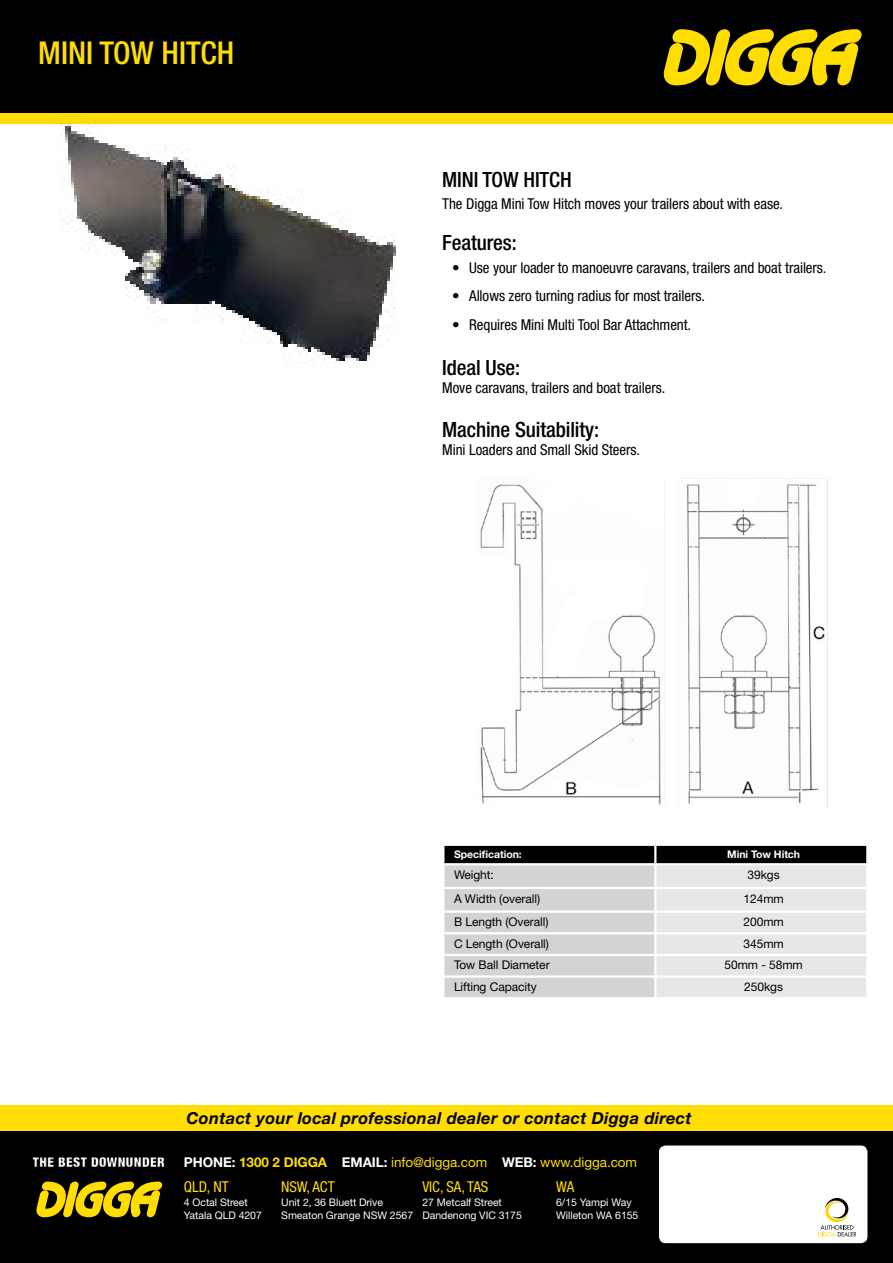
<style>
.page{position:relative;width:893px;height:1263px;background:#fff}
.page>*{position:absolute;margin:0;border:0;box-sizing:border-box;transform-origin:0 0}
.t1{font:500 condensed 31.5px "Helvetica Neue LT Std";color:#fd0}
.t2{font:500 condensed 21px "Helvetica Neue LT Std";letter-spacing:-.005em;color:#000}
.t3{font:italic 700 16.5px "Helvetica Neue LT Std";letter-spacing:.02em;color:#000}
.t4{font:condensed 15px "Helvetica Neue LT Std";letter-spacing:-.005em;color:#000}
.t5{font:condensed 15px "Helvetica Neue LT Std";letter-spacing:-.005em;color:#fd0}
.t6{font:13.5px "Helvetica Neue LT Std";letter-spacing:-.005em;color:#fd0}
.t7{font:900 condensed 13.5px "Helvetica Neue LT Std";letter-spacing:.02em;color:#fff}
.t8{font:12px "Helvetica Neue LT Std";letter-spacing:-.005em;color:#000}
.t9{font:10.5px/13.5px "Helvetica Neue LT Std";letter-spacing:-.005em;color:#fff}
.t10{font:700 10.5px "Helvetica Neue LT Std";letter-spacing:-.005em;color:#fff}
.s1{font-weight:700;color:#fff}
.s2{font-weight:700}
</style>
<div class="page">
<div style="left:0;top:0;width:893px;height:114px;background:#000"></div>
<div style="left:0;top:113px;width:893px;height:10px;background:#fd0"></div>
<svg style="left:664px;top:29px;width:198px;height:57px"></svg>
<div style="left:0;top:1130px;width:893px;height:133px;background:#000"></div>
<div style="left:0;top:1106px;width:893px;height:25px;background:#fd0"></div>
<div style="left:658px;top:1144px;width:210px;height:100px;background:#fff;border-radius:8px"></div>
<div style="left:658px;top:1145px;width:210px;height:99px;border:1px solid #000;border-radius:7px"></div>
<svg style="left:818px;top:1198px;width:38px;height:38px"></svg>
<svg style="left:36px;top:1181px;width:126px;height:36px"></svg>
<div style="left:32px;top:1157px;width:133px;height:10px;background:#000;opacity:.75"></div>
<svg style="left:443px;top:845px;width:425px;height:152px;background:#c3c4c5"></svg>
<hr style="left:442px;top:887px;width:213px;height:2px;background:#fff">
<hr style="left:655px;top:887px;width:213px;height:2px;background:#fff">
<hr style="left:655px;top:932px;width:213px;height:2px;background:#fff">
<hr style="left:655px;top:954px;width:213px;height:2px;background:#fff">
<hr style="left:655px;top:975px;width:213px;height:3px;background:#fff">
<hr style="left:442px;top:932px;width:213px;height:2px;background:#fff">
<hr style="left:442px;top:954px;width:213px;height:2px;background:#fff">
<hr style="left:442px;top:975px;width:213px;height:3px;background:#fff">
<img style="left:60px;top:123px;width:345px;height:238px">
<img style="left:479px;top:478px;width:349px;height:330px">
<h1 class="t1" style="left:38px;top:34px;width:198px">MINI TOW HITCH</h1>
<h2 class="t2" style="left:442px;top:167px;width:131px">MINI TOW HITCH</h2>
<p class="t4" style="left:442px;top:195px;width:342px">The Digga Mini Tow Hitch moves your trailers about with ease.</p>
<h2 class="t2" style="left:442px;top:230px;width:76px">Features:</h2>
<p class="t4" style="left:452px;top:259px;width:376px">• Use your loader to manoeuvre caravans, trailers and boat trailers.</p>
<p class="t4" style="left:452px;top:287px;width:254px">• Allows zero turning radius for most trailers.</p>
<p class="t4" style="left:452px;top:316px;width:240px">• Requires Mini Multi Tool Bar Attachment.</p>
<h2 class="t2" style="left:442px;top:355px;width:79px">Ideal Use:</h2>
<p class="t4" style="left:442px;top:379px;width:225px">Move caravans, trailers and boat trailers.</p>
<h2 class="t2" style="left:442px;top:417px;width:158px">Machine Suitability:</h2>
<p class="t4" style="left:442px;top:441px;width:199px">Mini Loaders and Small Skid Steers.</p>
<p class="t10" style="left:454px;top:848px;width:69px">Specification:</p>
<p class="t10" style="left:727px;top:848px;width:74px">Mini Tow Hitch</p>
<p class="t8" style="left:454px;top:867px;width:41px">Weight:</p>
<p class="t8" style="left:748px;top:867px;width:34px">39kgs</p>
<p class="t8" style="left:454px;top:891px;width:88px">A Width (overall)</p>
<p class="t8" style="left:744px;top:891px;width:42px">124mm</p>
<p class="t8" style="left:454px;top:915px;width:96px">B Length (Overall)</p>
<p class="t8" style="left:744px;top:915px;width:42px">200mm</p>
<p class="t8" style="left:454px;top:936px;width:96px">C Length (Overall)</p>
<p class="t8" style="left:744px;top:936px;width:42px">345mm</p>
<p class="t8" style="left:454px;top:958px;width:97px">Tow Ball Diameter</p>
<p class="t8" style="left:724px;top:958px;width:80px">50mm - 58mm</p>
<p class="t8" style="left:454px;top:980px;width:84px">Lifting Capacity</p>
<p class="t8" style="left:744px;top:980px;width:40px">250kgs</p>
<p class="t7" style="left:33px;top:1153px;width:133px">THE BEST DOWNUNDER</p>
<p class="t3" style="left:186px;top:1108px;width:507px">Contact your local professional dealer or contact Digga direct</p>
<p class="t6" style="left:184px;top:1154px;width:455px"><span class="s1">PHONE:</span> <span class="s2">1300 2 DIGGA</span> <span class="s1">EMAIL:</span> info@digga.com <span class="s1">WEB:</span> www.digga.com</p>
<p class="t5" style="left:184px;top:1178px;width:46px">QLD, NT</p>
<p class="t9" style="left:184px;top:1195px;width:80px">4 Octal Street<br>Yatala QLD 4207</p>
<p class="t5" style="left:281px;top:1178px;width:55px">NSW, ACT</p>
<p class="t9" style="left:281px;top:1195px;width:133px">Unit 2, 36 Bluett Drive<br>Smeaton Grange NSW 2567</p>
<p class="t5" style="left:422px;top:1178px;width:67px">VIC, SA, TAS</p>
<p class="t9" style="left:422px;top:1195px;width:101px">27 Metcalf Street<br>Dandenong VIC 3175</p>
<p class="t5" style="left:556px;top:1178px;width:19px">WA</p>
<p class="t9" style="left:556px;top:1195px;width:84px">6/15 Yampi Way<br>Willeton WA 6155</p>
</div>
